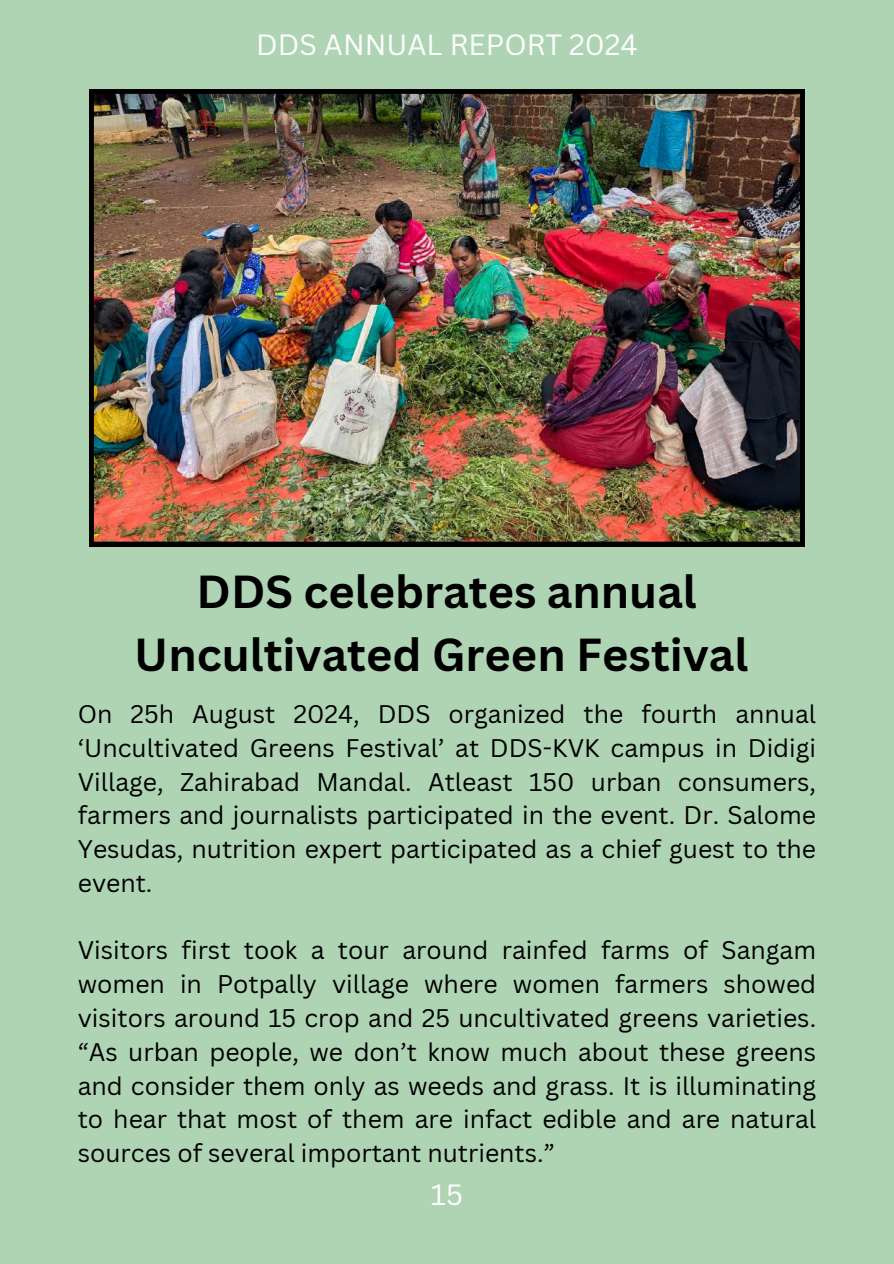
<style>
.page{position:relative;width:894px;height:1264px;background:#fff}
.page>*{position:absolute;margin:0;border:0;box-sizing:border-box;transform-origin:0 0}
.t1{font:700 45px/63px "Canva Sans";color:#000;text-align:center}
.t2{font:28.5px "Canva Sans";color:#fff}
.t3{font:24.75px/33.8px "Canva Sans";color:#000;text-align:justify}
</style>
<div class="page">
<div style="left:0;top:0;width:893px;height:1263px;background:#aed4b4"></div>
<img style="left:89px;top:89px;width:715px;height:457px">
<p class="t2" style="left:256px;top:24px;width:383px">DDS ANNUAL REPORT 2024</p>
<h1 class="t1" style="left:134px;top:559px;width:615px">DDS celebrates annual<br>Uncultivated Green Festival</h1>
<p class="t3" style="left:78px;top:696px;width:739px">On 25h August 2024, DDS organized the fourth annual ‘Uncultivated Greens Festival’ at DDS-KVK campus in Didigi Village, Zahirabad Mandal. Atleast 150 urban consumers, farmers and journalists participated in the event. Dr. Salome Yesudas, nutrition expert participated as a chief guest to the event.</p>
<p class="t3" style="left:78px;top:933px;width:739px">Visitors first took a tour around rainfed farms of Sangam women in Potpally village where women farmers showed visitors around 15 crop and 25 uncultivated greens varieties. “As urban people, we don’t know much about these greens and consider them only as weeds and grass. It is illuminating to hear that most of them are infact edible and are natural sources of several important nutrients.”</p>
<p class="t2" style="left:431px;top:1174px;width:33px">15</p>
</div>
